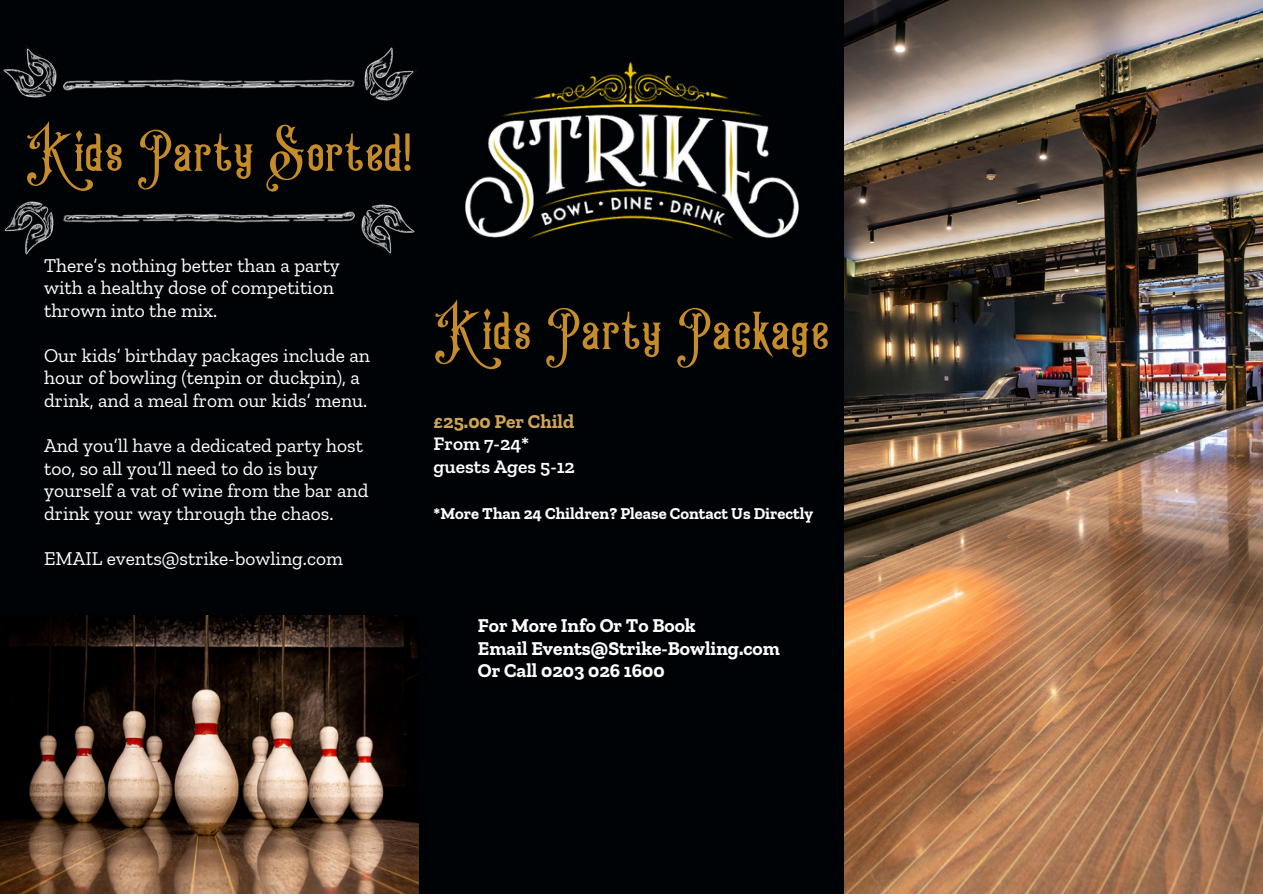
<style>
.page{position:relative;width:1263px;height:894px;background:#fff}
.page>*{position:absolute;margin:0;border:0;box-sizing:border-box;transform-origin:0 0}
.t1{font:75px "King Edward";color:#c58c29}
.t2{font:19.5px/22.5px "Zilla Slab";color:#fff}
.t3{font:700 19.5px/22.5px "Zilla Slab";color:#fff}
.t4{font:600 19.5px/22.5px "Zilla Slab";color:#fff}
.t5{font:700 16.5px "Zilla Slab";color:#fff}
.s1{font-weight:700;color:#d0a454}
</style>
<div class="page">
<div style="left:0;top:0;width:1263px;height:893px;background:#000305"></div>
<img style="left:465px;top:62px;width:333px;height:177px">
<img style="left:64px;top:79px;width:290px;height:12px">
<img style="left:64px;top:211px;width:290px;height:12px">
<img style="left:3px;top:45px;width:61px;height:53px">
<img style="left:354px;top:204px;width:61px;height:53px">
<img style="left:354px;top:47px;width:63px;height:54px">
<img style="left:1px;top:201px;width:63px;height:54px">
<img style="left:0;top:615px;width:418px;height:278px">
<img style="left:845px;top:0;width:418px;height:893px">
<h3 class="t1" style="left:25px;top:101px;width:388px">Kids Party Sorted!</h3>
<p class="t2" style="left:44px;top:254px;width:297px">There’s nothing better than a party with a healthy dose of competition thrown into the mix.</p>
<p class="t2" style="left:44px;top:344px;width:327px">Our kids’ birthday packages include an hour of bowling (tenpin or duckpin), a drink, and a meal from our kids’ menu.</p>
<h1 class="t2" style="left:44px;top:434px;width:326px">And you’ll have a dedicated party host too, so all you’ll need to do is buy yourself a vat of wine from the bar and drink your way through the chaos.</h1>
<h2 class="t2" style="left:44px;top:546px;width:300px">EMAIL events@strike-bowling.com</h2>
<h3 class="t1" style="left:434px;top:279px;width:397px">Kids Party Package</h3>
<p class="t4" style="left:434px;top:409px;width:143px"><span class="s1">£25.00 Per Child<br></span>From 7-24* guests Ages 5-12</p>
<p class="t5" style="left:434px;top:503px;width:381px">*More Than 24 Children? Please Contact Us Directly</p>
<h2 class="t3" style="left:478px;top:614px;width:304px">For More Info Or To Book<br>Email Events@Strike-Bowling.com<br>Or Call 0203 026 1600</h2>
</div>
